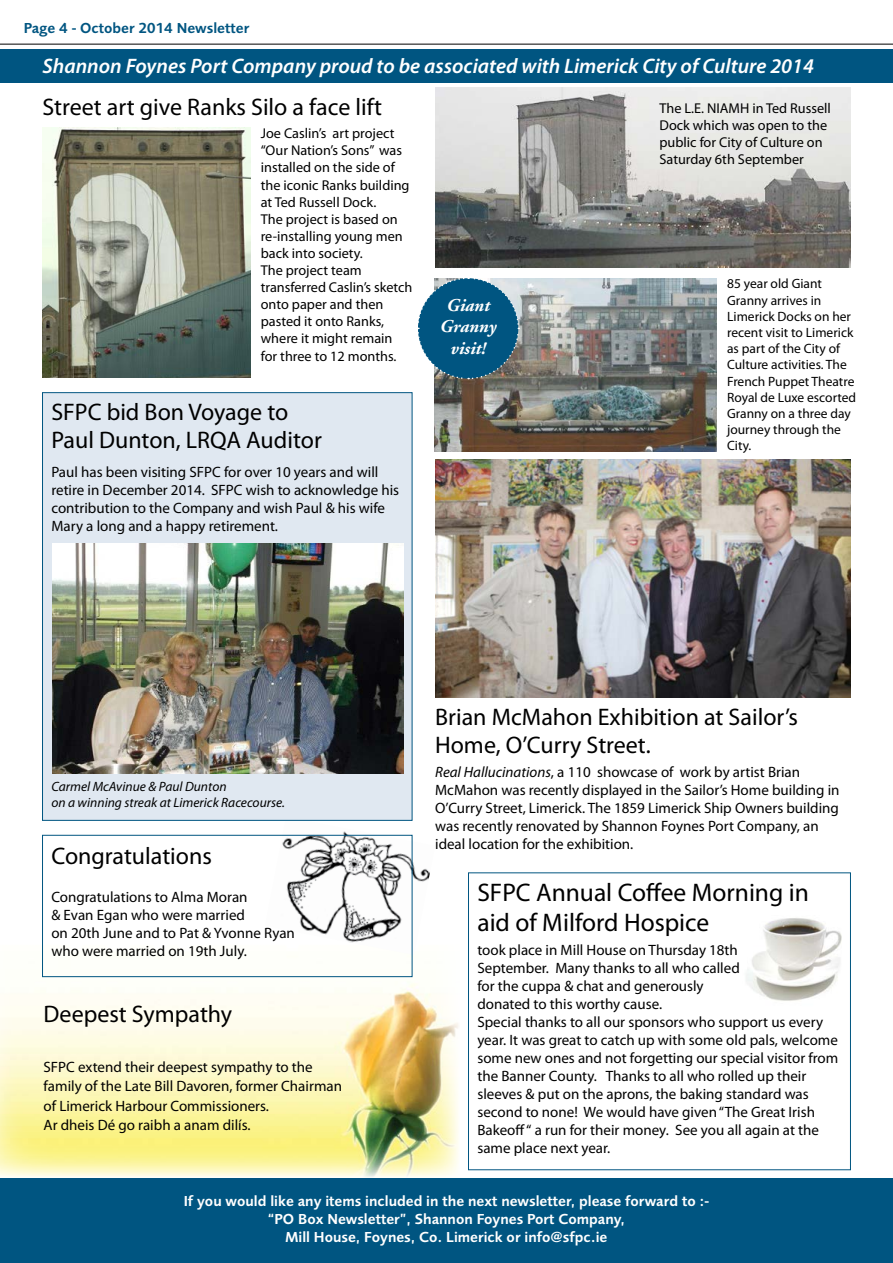
<style>
.page{position:relative;width:893px;height:1263px;background:#fff}
.page>*{position:absolute;margin:0;border:0;box-sizing:border-box;transform-origin:0 0}
.t1{font:25.5px/30.6px "Myriad Pro";color:#000}
.t2{font:24px/28.8px "Myriad Pro";color:#000}
.t3{font:italic 600 21px "Myriad Pro";color:#fff}
.t4{font:italic 700 18px/21.6px "Adobe Garamond";color:#fff;text-align:center}
.t5{font:15px/18px "Myriad Pro";color:#000}
.t6{font:600 15px/18px "Foundry Sans";color:#fff;text-align:center}
.t7{font:600 15px "Foundry Sans";color:#005581}
.t8{font:14.25px/17.1px "Myriad Pro";color:#000}
.t9{font:13.5px/16.2px "Myriad Pro";color:#000}
.t10{font:italic 13.5px/16.5px "Myriad Pro";color:#000}
.s1{font-style:italic}
</style>
<div class="page">
<div style="left:0;top:49px;width:893px;height:34px;background:#005581"></div>
<img style="left:746px;top:918px;width:96px;height:83px">
<div style="left:468px;top:872px;width:383px;height:298px;border:1px solid #005581"></div>
<img style="left:0;top:955px;width:459px;height:222px">
<img style="left:265px;top:817px;width:165px;height:138px">
<div style="left:0;top:1179px;width:893px;height:84px;background:#005581"></div>
<hr style="left:0;top:44px;width:893px;height:1px;background:#000">
<img style="left:43px;top:128px;width:208px;height:249px">
<img style="left:435px;top:460px;width:416px;height:237px">
<div style="left:43px;top:393px;width:369px;height:427px;background:#e0e8f1"></div>
<div style="left:42px;top:392px;width:370px;height:429px;border:1px solid #005581"></div>
<img style="left:53px;top:544px;width:350px;height:230px">
<div style="left:42px;top:835px;width:370px;height:142px;border:1px solid #005581"></div>
<img style="left:435px;top:88px;width:416px;height:180px">
<img style="left:435px;top:278px;width:281px;height:173px">
<svg style="left:418px;top:278px;width:102px;height:102px;background:#307091"></svg>
<p class="t7" style="left:24px;top:19px;width:227px">Page 4 - October 2014 Newsletter</p>
<h3 class="t3" style="left:43px;top:53px;width:773px">Shannon Foynes Port Company proud to be associated with Limerick City of Culture 2014</h3>
<h2 class="t2" style="left:43px;top:92px;width:341px">Street art give Ranks Silo a face lift</h2>
<p class="t8" style="left:659px;top:99px;width:173px">The L.E. NIAMH in Ted Russell<br>Dock which was open to the public for City of Culture on<br>Saturday 6th September</p>
<p class="t8" style="left:261px;top:125px;width:153px">Joe Caslin’s art project “Our Nation’s Sons” was installed on the side of the iconic Ranks building at Ted Russell Dock.<br>The project is based on re-installing young men back into society.<br>The project team transferred Caslin’s sketch onto paper and then pasted it onto Ranks, where it might remain for three to 12 months.</p>
<p class="t9" style="left:727px;top:275px;width:131px">85 year old Giant<br>Granny arrives in<br>Limerick Docks on her recent visit to Limerick as part of the City of<br>Culture activities. The<br>French Puppet Theatre<br>Royal de Luxe escorted<br>Granny on a three day journey through the<br>City.</p>
<p class="t4" style="left:440px;top:295px;width:58px">Giant<br>Granny visit!</p>
<h2 class="t2" style="left:51px;top:397px;width:272px">SFPC bid Bon Voyage to<br>Paul Dunton, LRQA Auditor</h2>
<p class="t5" style="left:51px;top:463px;width:349px">Paul has been visiting SFPC for over 10 years and will retire in December 2014. SFPC wish to acknowledge his contribution to the Company and wish Paul &amp; his wife Mary a long and a happy retirement.</p>
<h2 class="t2" style="left:435px;top:702px;width:364px">Brian McMahon Exhibition at Sailor’s<br>Home, O’Curry Street.</h2>
<p class="t5" style="left:435px;top:763px;width:406px"><span class="s1">Real Hallucinations</span>, a 110 showcase of work by artist Brian McMahon was recently displayed in the Sailor’s Home building in O’Curry Street, Limerick. The 1859 Limerick Ship Owners building was recently renovated by Shannon Foynes Port Company, an ideal location for the exhibition.</p>
<p class="t10" style="left:51px;top:778px;width:235px">Carmel McAvinue &amp; Paul Dunton<br>on a winning streak at Limerick Racecourse.</p>
<h2 class="t2" style="left:51px;top:842px;width:162px">Congratulations</h2>
<p class="t5" style="left:51px;top:888px;width:245px">Congratulations to Alma Moran<br>&amp; Evan Egan who were married<br>on 20th June and to Pat &amp; Yvonne Ryan who were married on 19th July.</p>
<h1 class="t1" style="left:477px;top:876px;width:333px">SFPC Annual Coffee Morning in aid of Milford Hospice</h1>
<p class="t5" style="left:477px;top:941px;width:362px">took place in Mill House on Thursday 18th<br>September. Many thanks to all who called<br>for the cuppa &amp; chat and generously<br>donated to this worthy cause.<br>Special thanks to all our sponsors who support us every year. It was great to catch up with some old pals, welcome some new ones and not forgetting our special visitor from the Banner County. Thanks to all who rolled up their sleeves &amp; put on the aprons, the baking standard was second to none! We would have given “The Great Irish Bakeoff “ a run for their money. See you all again at the same place next year.</p>
<p class="t6" style="left:184px;top:1192px;width:527px">If you would like any items included in the next newsletter, please forward to :- “PO Box Newsletter”, Shannon Foynes Port Company,<br>Mill House, Foynes, Co. Limerick or info@sfpc.ie</p>
<h2 class="t2" style="left:44px;top:999px;width:190px">Deepest Sympathy</h2>
<p class="t5" style="left:44px;top:1057px;width:300px;line-height:19.5px">SFPC extend their deepest sympathy to the family of the Late Bill Davoren, former Chairman of Limerick Harbour Commissioners.<br>Ar dheis Dé go raibh a anam dilís.</p>
</div>
